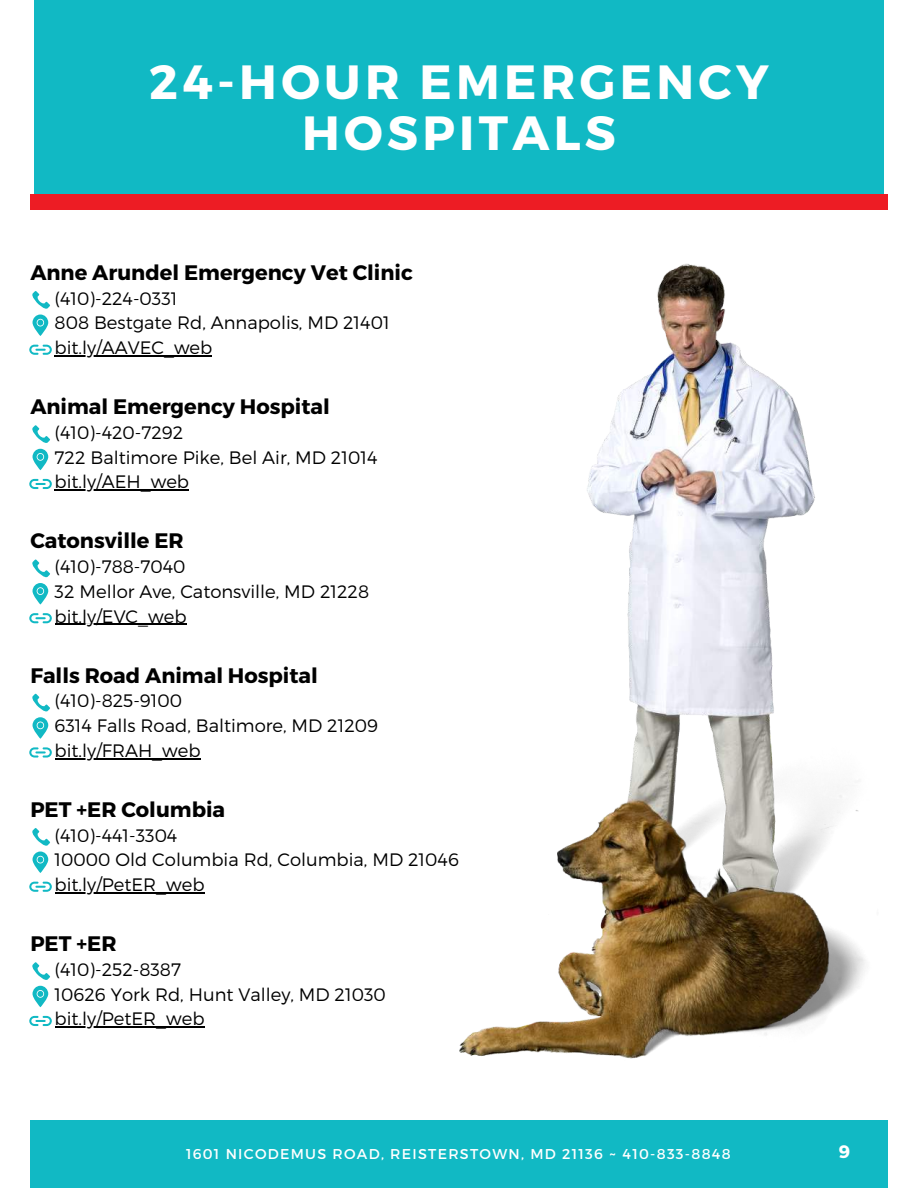
<style>
.page{position:relative;width:918px;height:1188px;background:#fff}
.page>*{position:absolute;margin:0;border:0;box-sizing:border-box;transform-origin:0 0}
.t1{font:700 48px/50.8px "Montserrat";letter-spacing:.09em;color:#fff;text-align:center}
.t2{font:700 21px "Montserrat";color:#000}
.t3{font:300 18px/24.8px "Montserrat";color:#000}
.t4{font:700 18px "Montserrat";color:#fff}
.t5{font:14.25px "Montserrat";letter-spacing:.09em;color:#fff}
</style>
<div class="page">
<div style="left:34px;top:0;width:850px;height:210px;background:#11b9c4"></div>
<div style="left:30px;top:195px;width:858px;height:14px;background:#ed1c24"></div>
<div style="left:30px;top:1121px;width:858px;height:67px;background:#11b9c4"></div>
<hr style="left:55px;top:355px;width:157px;height:1px;background:#000">
<svg style="left:32px;top:291px;width:18px;height:45px"></svg>
<svg style="left:29px;top:345px;width:23px;height:10px"></svg>
<hr style="left:55px;top:489px;width:134px;height:2px;background:#000">
<svg style="left:32px;top:425px;width:18px;height:45px"></svg>
<svg style="left:29px;top:479px;width:23px;height:10px"></svg>
<hr style="left:55px;top:624px;width:132px;height:1px;background:#000">
<svg style="left:32px;top:559px;width:18px;height:45px"></svg>
<svg style="left:29px;top:613px;width:23px;height:10px"></svg>
<hr style="left:55px;top:758px;width:146px;height:1px;background:#000">
<svg style="left:32px;top:693px;width:18px;height:46px"></svg>
<svg style="left:29px;top:747px;width:23px;height:11px"></svg>
<hr style="left:55px;top:892px;width:150px;height:1px;background:#000">
<svg style="left:32px;top:828px;width:18px;height:45px"></svg>
<svg style="left:29px;top:882px;width:23px;height:10px"></svg>
<hr style="left:55px;top:1026px;width:150px;height:2px;background:#000">
<svg style="left:32px;top:962px;width:18px;height:45px"></svg>
<svg style="left:29px;top:1016px;width:23px;height:10px"></svg>
<img style="left:459px;top:263px;width:406px;height:796px">
<h1 class="t1" style="left:149px;top:58px;width:621px">24-HOUR EMERGENCY<br>HOSPITALS</h1>
<p class="t2" style="left:30px;top:259px;width:384px">Anne Arundel Emergency Vet Clinic</p>
<p class="t3" style="left:55px;top:286px;width:337px">(410)-224-0331<br>808 Bestgate Rd, Annapolis, MD 21401 bit.ly/AAVEC_web</p>
<p class="t2" style="left:30px;top:394px;width:301px">Animal Emergency Hospital</p>
<p class="t3" style="left:55px;top:420px;width:324px">(410)-420-7292<br>722 Baltimore Pike, Bel Air, MD 21014 bit.ly/AEH_web</p>
<p class="t2" style="left:30px;top:528px;width:155px">Catonsville ER</p>
<p class="t3" style="left:55px;top:554px;width:316px">(410)-788-7040<br>32 Mellor Ave, Catonsville, MD 21228 bit.ly/EVC_web</p>
<p class="t2" style="left:30px;top:662px;width:289px">Falls Road Animal Hospital</p>
<p class="t3" style="left:55px;top:688px;width:325px">(410)-825-9100<br>6314 Falls Road, Baltimore, MD 21209 bit.ly/FRAH_web</p>
<p class="t2" style="left:30px;top:796px;width:196px">PET +ER Columbia</p>
<p class="t3" style="left:55px;top:823px;width:406px">(410)-441-3304<br>10000 Old Columbia Rd, Columbia, MD 21046 bit.ly/PetER_web</p>
<p class="t2" style="left:30px;top:931px;width:88px">PET +ER</p>
<p class="t3" style="left:55px;top:957px;width:333px">(410)-252-8387<br>10626 York Rd, Hunt Valley, MD 21030 bit.ly/PetER_web</p>
<p class="t5" style="left:186px;top:1146px;width:546px">1601 NICODEMUS ROAD, REISTERSTOWN, MD 21136 ~ 410-833-8848</p>
<p class="t4" style="left:839px;top:1140px;width:13px">9</p>
</div>
